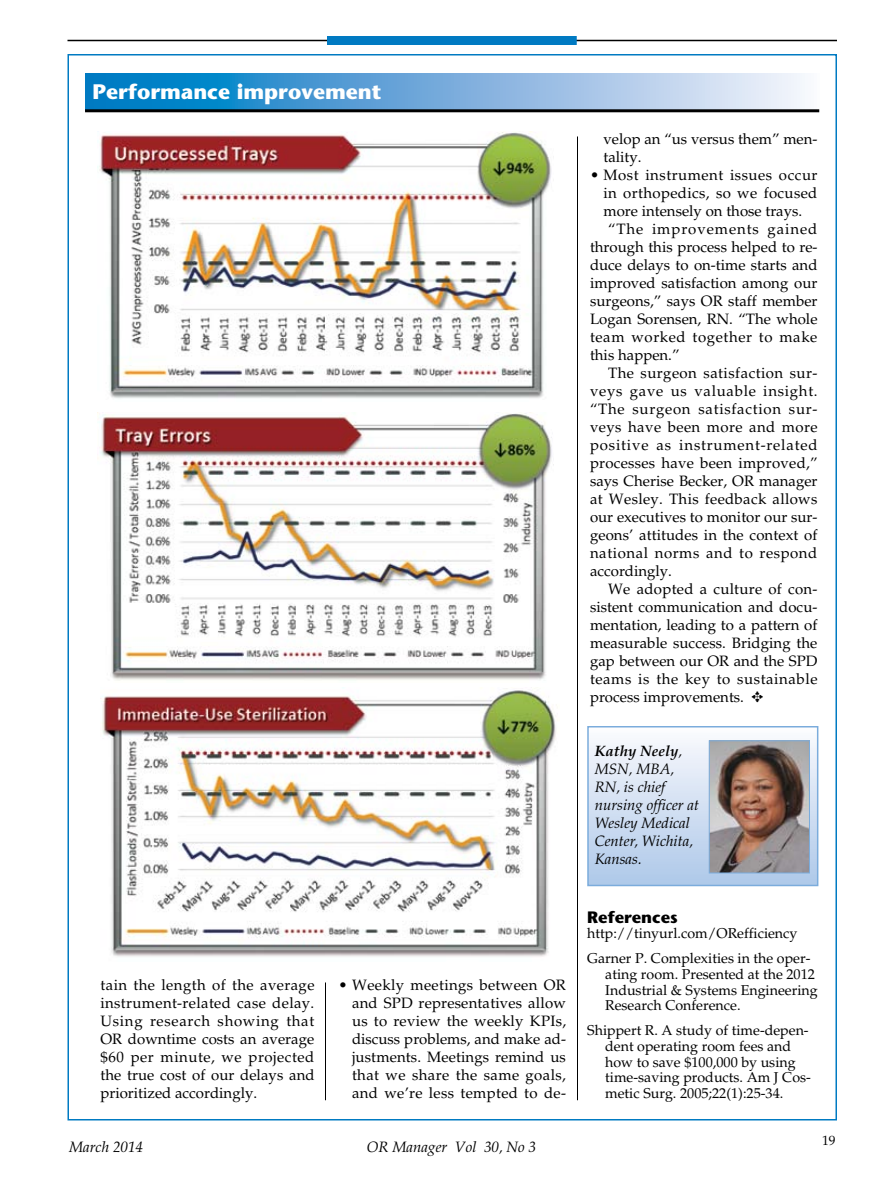
<style>
.page{position:relative;width:891px;height:1188px;background:#fff}
.page>*{position:absolute;margin:0;border:0;box-sizing:border-box;transform-origin:0 0}
.t1{font:700 21px "Stone Sans Std";color:#fff}
.t2{font:700 16.5px "Stone Sans Std";color:#000}
.t3{font:15px/18px "Palatino LT Std";letter-spacing:.005em;color:#000;text-align:justify}
.t4{font:italic 15px/18px "Palatino LT Std";color:#000}
.t5{font:15px "Palatino LT Std";letter-spacing:.035em;color:#000}
.t6{font:15px "Palatino LT Std";letter-spacing:.04em;color:#000}
.t7{font:15px "Palatino LT Std";letter-spacing:.03em;color:#000}
.t8{font:15px "Palatino LT Std";letter-spacing:.055em;color:#000}
.t9{font:15px "Palatino LT Std";letter-spacing:.05em;color:#000}
.t10{font:15px "Palatino LT Std";letter-spacing:.045em;color:#000}
.t11{font:15px "Palatino LT Std";letter-spacing:.025em;color:#000}
.t12{font:15px "Palatino LT Std";letter-spacing:.06em;color:#000}
.t13{font:14.25px/15.8px "Palatino LT Std";color:#000}
.t14{font:13.5px "Palatino LT Std";color:#000}
.s1{font-weight:700}
</style>
<div class="page">
<div style="left:68px;top:54px;width:769px;height:1066px;background:#fff;border:2px solid #007ac2"></div>
<hr style="left:68px;top:40px;width:769px;height:1px;background:#000">
<div style="left:327px;top:36px;width:250px;height:9px;background:#007ac2"></div>
<hr style="left:577px;top:137px;width:1px;height:963px;background:#000">
<hr style="left:325px;top:982px;width:1px;height:118px;background:#000">
<svg style="left:85px;top:73px;width:720px;height:36px;background:#70aedc"></svg>
<hr style="left:85px;top:109px;width:734px;height:3px;background:#000">
<img style="left:99px;top:132px;width:453px;height:267px">
<img style="left:99px;top:412px;width:455px;height:269px">
<img style="left:100px;top:688px;width:456px;height:269px">
<div style="left:588px;top:727px;width:230px;height:158px;background:linear-gradient(to bottom,#fbfafd,#aec8e9)"></div>
<div style="left:587px;top:726px;width:231px;height:160px;border:2px solid #7bacdc"></div>
<img style="left:711px;top:742px;width:97px;height:130px">
<div style="left:709px;top:740px;width:101px;height:134px;border:1px solid #7bacdc"></div>
<h1 class="t1" style="left:93px;top:80px;width:290px">Performance improvement</h1>
<p class="t3" style="left:100px;top:976px;width:216px">tain the length of the average instrument-related case delay.<br>Using research showing that OR downtime costs an average $60 per minute, we projected the true cost of our delays and prioritized accordingly.</p>
<p class="t3" style="left:352px;top:976px;width:216px;text-indent:-14px">• Weekly meetings between OR and SPD representatives allow us to review the weekly KPIs, discuss problems, and make ad&shy;justments. Meetings remind us that we share the same goals, and we’re less tempted to de-</p>
<p class="t4" style="left:69px;top:1138px;width:76px">March 2014</p>
<p class="t4" style="left:367px;top:1138px;width:171px">OR Manager Vol 30, No 3</p>
<p class="t3" style="left:604px;top:130px;width:216px">velop an “us versus them” men&shy;tality.</p>
<p class="t5" style="left:590px;top:166px;width:229px">• Most instrument issues occur</p>
<p class="t11" style="left:604px;top:184px;width:215px">in orthopedics, so we focused</p>
<p class="t3" style="left:604px;top:202px;width:200px">more intensely on those trays.</p>
<p class="t12" style="left:608px;top:220px;width:211px">“The improvements gained</p>
<p class="t3" style="left:590px;top:238px;width:229px">through this process helped to re-</p>
<p class="t3" style="left:590px;top:256px;width:229px">duce delays to on-time starts and</p>
<p class="t3" style="left:590px;top:274px;width:229px">improved satisfaction among our</p>
<p class="t3" style="left:590px;top:292px;width:229px">surgeons,” says OR staff member</p>
<p class="t3" style="left:590px;top:310px;width:229px">Logan Sorensen, RN. “The whole</p>
<p class="t6" style="left:590px;top:328px;width:229px">team worked together to make</p>
<p class="t3" style="left:590px;top:346px;width:91px">this happen.”</p>
<p class="t7" style="left:608px;top:364px;width:211px">The surgeon satisfaction sur-</p>
<p class="t10" style="left:590px;top:382px;width:229px">veys gave us valuable insight.</p>
<p class="t9" style="left:590px;top:400px;width:229px">“The surgeon satisfaction sur-</p>
<p class="t7" style="left:590px;top:418px;width:229px">veys have been more and more</p>
<p class="t8" style="left:590px;top:436px;width:229px">positive as instrument-related</p>
<p class="t3" style="left:590px;top:454px;width:229px">processes have been improved,”</p>
<p class="t3" style="left:590px;top:472px;width:229px">says Cherise Becker, OR manager</p>
<p class="t3" style="left:590px;top:490px;width:229px">at Wesley. This feedback allows</p>
<p class="t3" style="left:590px;top:508px;width:229px">our executives to monitor our sur-</p>
<p class="t3" style="left:590px;top:526px;width:229px">geons’ attitudes in the context of</p>
<p class="t5" style="left:590px;top:544px;width:229px">national norms and to respond</p>
<p class="t3" style="left:590px;top:562px;width:83px">accordingly.</p>
<p class="t3" style="left:608px;top:580px;width:211px">We adopted a culture of con-</p>
<p class="t3" style="left:590px;top:598px;width:229px">sistent communication and docu-</p>
<p class="t3" style="left:590px;top:616px;width:229px">mentation, leading to a pattern of</p>
<p class="t3" style="left:590px;top:634px;width:229px">measurable success. Bridging the</p>
<p class="t3" style="left:590px;top:652px;width:229px">gap between our OR and the SPD</p>
<p class="t6" style="left:590px;top:670px;width:229px">teams is the key to sustainable</p>
<p class="t3" style="left:590px;top:688px;width:175px">process improvements. ✥</p>
<p class="t4" style="left:595px;top:742px;width:106px"><span class="s1">Kathy Neely</span>,<br>MSN, MBA,<br>RN, is chief nursing officer at<br>Wesley Medical<br>Center, Wichita,<br>Kansas.</p>
<p class="t2" style="left:587px;top:907px;width:92px">References</p>
<p class="t13" style="left:587px;top:921px;width:225px;line-height:24.8px">http://tinyurl.com/ORefficiency<br>Garner P. Complexities in the oper-</p>
<p class="t13" style="left:605px;top:966px;width:214px">ating room. Presented at the 2012<br>Industrial &amp; Systems Engineering<br>Research Conference.</p>
<p class="t13" style="left:605px;top:1023px;width:207px;text-indent:-18px">Shippert R. A study of time-depen&shy;dent operating room fees and how to save $100,000 by using time-saving products. Am J Cos&shy;metic Surg. 2005;22(1):25-34.</p>
<p class="t14" style="left:822px;top:1133px;width:15px">19</p>
</div>
